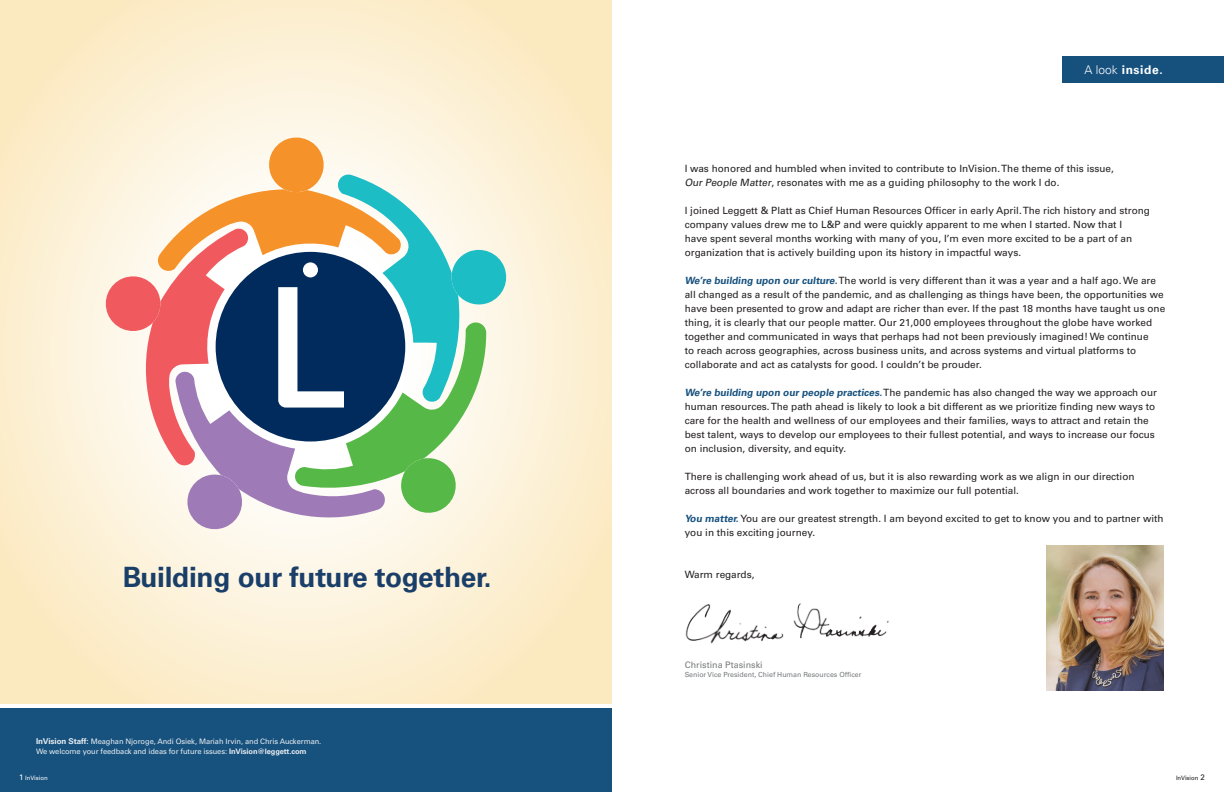
<style>
.page{position:relative;width:1224px;height:792px;background:#fff}
.page>*{position:absolute;margin:0;border:0;box-sizing:border-box;transform-origin:0 0}
.t1{font:700 28px "Univers";letter-spacing:-.01em;color:#002b5c}
.t2{font:700 12px "Univers";letter-spacing:.05em;color:#fff}
.t3{font:10px/14px "Univers";color:#231f20}
.t4{font:9px "Univers";color:#787a7d}
.t5{font:7.5px/10px "Univers";letter-spacing:-.01em;color:#fff}
.t6{font:7px "Univers";color:#787a7d}
.t7{font:6px "Univers";letter-spacing:-.01em;color:#fff}
.t8{font:6px "Univers";letter-spacing:-.01em;color:#231f20}
.s1{font-weight:300}
.s2{font-weight:700;color:#16517e}
.s3{font-weight:700;font-size:8px}
.s4{font-weight:700}
.s5{font-size:8px}
</style>
<div class="page">
<svg style="left:0;top:0;width:612px;height:704px;background:#fcefd1"></svg>
<div style="left:0;top:708px;width:622px;height:84px;background:#17517d"></div>
<div style="left:612px;top:0;width:612px;height:792px;background:#fff"></div>
<div style="left:1062px;top:56px;width:162px;height:27px;background:#16517e"></div>
<img style="left:1047px;top:545px;width:116px;height:146px">
<img style="left:685px;top:603px;width:204px;height:41px">
<svg style="left:102px;top:134px;width:408px;height:399px"></svg>
<p class="t2" style="left:1084px;top:63px;width:80px"><span class="s1">A look</span> inside.</p>
<p class="t3" style="left:685px;top:162px;width:431px">I was honored and humbled when invited to contribute to InVision. The theme of this issue,</p>
<p class="t3" style="left:685px;top:176px;width:376px">Our People Matter, resonates with me as a guiding philosophy to the work I do.</p>
<p class="t3" style="left:685px;top:204px;width:467px">I joined Leggett &amp; Platt as Chief Human Resources Officer in early April. The rich history and strong company values drew me to L&amp;P and were quickly apparent to me when I started. Now that I<br>have spent several months working with many of you, I’m even more excited to be a part of an organization that is actively building upon its history in impactful ways.</p>
<p class="t3" style="left:685px;top:274px;width:482px"><span class="s2">We’re building upon our culture.</span>The world is very different than it was a year and a half ago. We are all changed as a result of the pandemic, and as challenging as things have been, the opportunities we have been presented to grow and adapt are richer than ever. If the past 18 months have taught us one thing, it is clearly that our people matter. Our 21,000 employees throughout the globe have worked together and communicated in ways that perhaps had not been previously imagined! We continue<br>to reach across geographies, across business units, and across systems and virtual platforms to collaborate and act as catalysts for good. I couldn’t be prouder.</p>
<p class="t3" style="left:685px;top:386px;width:474px"><span class="s2">We’re building upon our people practices.</span>The pandemic has also changed the way we approach our human resources. The path ahead is likely to look a bit different as we prioritize finding new ways to care for the health and wellness of our employees and their families, ways to attract and retain the best talent, ways to develop our employees to their fullest potential, and ways to increase our focus on inclusion, diversity, and equity.</p>
<p class="t3" style="left:685px;top:470px;width:451px">There is challenging work ahead of us, but it is also rewarding work as we align in our direction across all boundaries and work together to maximize our full potential.</p>
<p class="t3" style="left:685px;top:512px;width:481px"><span class="s2">You matter.</span>You are our greatest strength. I am beyond excited to get to know you and to partner with you in this exciting journey.</p>
<h1 class="t1" style="left:122px;top:561px;width:371px">Building our future together.</h1>
<p class="t3" style="left:685px;top:568px;width:71px">Warm regards,</p>
<p class="t5" style="left:36px;top:737px;width:287px"><span class="s3">InVision Staff:</span> Meaghan Njoroge, Andi Osiek, Mariah Irvin, and Chris Auckerman.<br>We welcome your feedback and ideas for future issues: <span class="s4">InVision@leggett.com</span></p>
<p class="t4" style="left:685px;top:659px;width:80px">Christina Ptasinski</p>
<p class="t6" style="left:685px;top:670px;width:178px">Senior Vice President, Chief Human Resources Officer</p>
<p class="t7" style="left:19px;top:775px;width:30px"><span class="s5">1</span> InVision</p>
<p class="t8" style="left:1176px;top:775px;width:30px">InVision <span class="s5">2</span></p>
</div>
